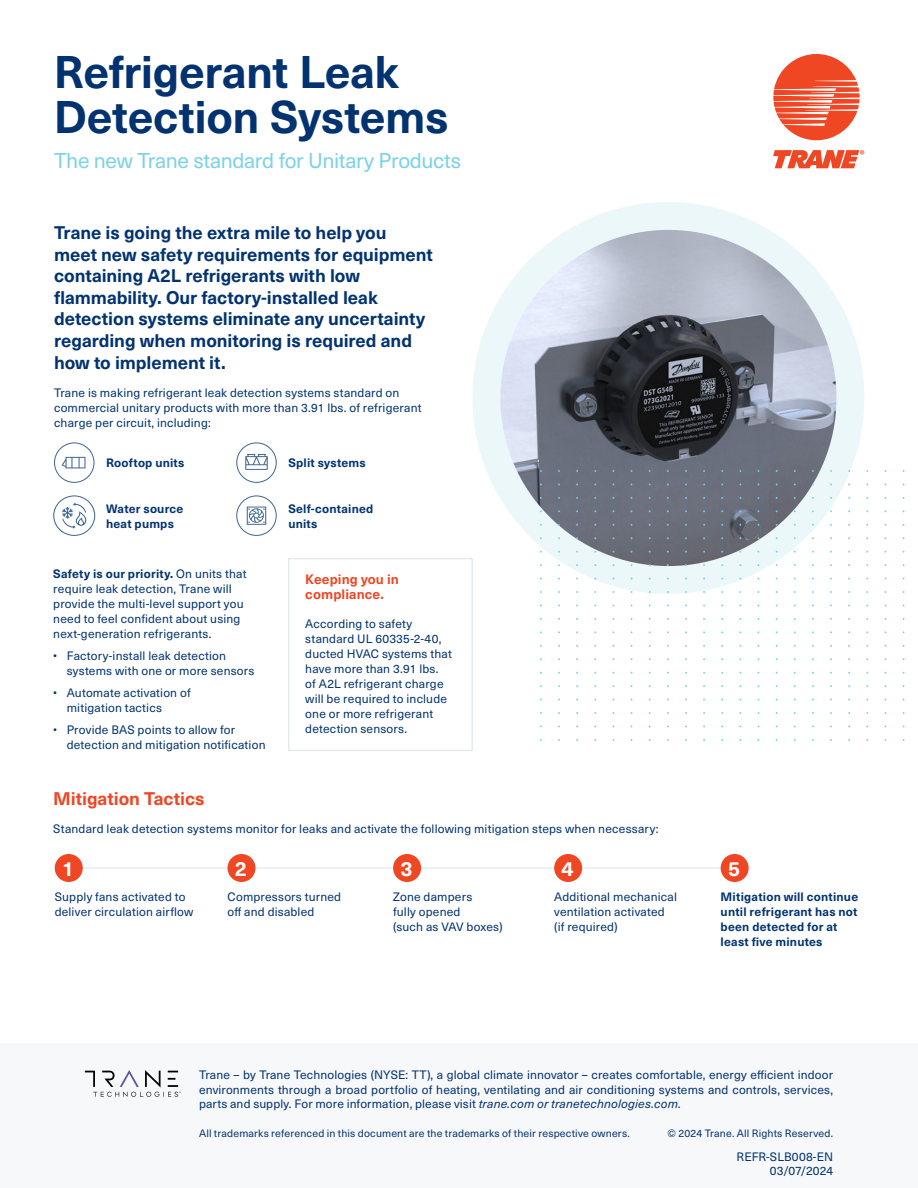
<style>
.page{position:relative;width:918px;height:1188px;background:#fff}
.page>*{position:absolute;margin:0;border:0;box-sizing:border-box;transform-origin:0 0}
.t1{font:700 45px/45px "Neue Haas Unica W1 G";letter-spacing:-.01em;color:#023370}
.t2{font:21px "Neue Haas Unica W1 G";letter-spacing:-.02em;color:#7cd1e8}
.t3{font:700 20.25px "Neue Haas Unica W1 G";color:#fff}
.t4{font:700 18px/21.6px "Neue Haas Unica W1 G";letter-spacing:-.005em;color:#023370}
.t5{font:700 18px "Neue Haas Unica W1 G";letter-spacing:-.005em;color:#ef4623}
.t6{font:700 13.5px/15px "Neue Haas Unica W1 G";letter-spacing:.01em;color:#ef4623}
.t7{font:12px/15px "Neue Haas Unica W1 G";letter-spacing:.015em;color:#023370}
.t8{font:700 12px/15px "Neue Haas Unica W1 G";letter-spacing:.02em;color:#023370}
.t9{font:10.5px "Neue Haas Unica W1 G";letter-spacing:.015em;color:#023370}
.s1{font-weight:700}
.s2{font-style:italic}
</style>
<div class="page">
<hr style="left:69px;top:868px;width:667px;height:1px;background:#dae1e9">
<svg style="left:54px;top:442px;width:41px;height:41px"></svg>
<svg style="left:236px;top:442px;width:41px;height:41px"></svg>
<svg style="left:53px;top:495px;width:42px;height:41px"></svg>
<svg style="left:236px;top:495px;width:41px;height:41px"></svg>
<div style="left:55px;top:854px;width:28px;height:28px;background:#ef4623;border-radius:50%"></div>
<div style="left:393px;top:854px;width:28px;height:28px;background:#ef4623;border-radius:50%"></div>
<div style="left:554px;top:854px;width:28px;height:28px;background:#ef4623;border-radius:50%"></div>
<div style="left:721px;top:854px;width:28px;height:28px;background:#ef4623;border-radius:50%"></div>
<div style="left:228px;top:854px;width:28px;height:28px;background:#ef4623;border-radius:50%"></div>
<div style="left:288px;top:558px;width:184px;height:193px;background:#fff;border:1px solid #dae1e9"></div>
<div style="left:473px;top:202px;width:391px;height:392px;background:#ecf7fa;border-radius:50%"></div>
<img style="left:500px;top:230px;width:337px;height:336px;border-radius:168px">
<svg style="left:773px;top:150px;width:68px;height:18px"></svg>
<svg style="left:841px;top:150px;width:23px;height:18px"></svg>
<svg style="left:773px;top:54px;width:87px;height:86px"></svg>
<div style="left:0;top:1044px;width:918px;height:144px;background:#f7f8fa"></div>
<svg style="left:85px;top:1070px;width:96px;height:27px"></svg>
<h1 class="t1" style="left:54px;top:47px;width:396px">Refrigerant Leak<br>Detection Systems</h1>
<h2 class="t2" style="left:54px;top:145px;width:409px">The new Trane standard for Unitary Products</h2>
<p class="t4" style="left:54px;top:221px;width:380px">Trane is going the extra mile to help you meet new safety requirements for equipment containing A2L refrigerants with low flammability. Our factory-installed leak detection systems eliminate any uncertainty regarding when monitoring is required and how to implement it.</p>
<p class="t7" style="left:54px;top:385px;width:369px">Trane is making refrigerant leak detection systems standard on commercial unitary products with more than 3.91 lbs. of refrigerant charge per circuit, including:</p>
<p class="t8" style="left:106px;top:455px;width:80px">Rooftop units</p>
<p class="t8" style="left:106px;top:500px;width:79px">Water source heat pumps</p>
<p class="t8" style="left:288px;top:455px;width:79px">Split systems</p>
<p class="t8" style="left:288px;top:500px;width:87px">Self-contained units</p>
<p class="t7" style="left:53px;top:566px;width:195px"><span class="s1">Safety is our priority.</span> On units that require leak detection, Trane will provide the multi-level support you need to feel confident about using next-generation refrigerants.</p>
<p class="t7" style="left:67px;top:648px;width:189px;text-indent:-14px">• Factory-install leak detection systems with one or more sensors</p>
<p class="t7" style="left:67px;top:684px;width:125px;text-indent:-14px">• Automate activation of mitigation tactics</p>
<p class="t7" style="left:67px;top:721px;width:200px;text-indent:-14px">• Provide BAS points to allow for detection and mitigation notification</p>
<p class="t6" style="left:305px;top:571px;width:95px">Keeping you in compliance.</p>
<p class="t7" style="left:305px;top:615px;width:148px">According to safety standard UL 60335-2-40, ducted HVAC systems that have more than 3.91 lbs. of A2L refrigerant charge will be required to include one or more refrigerant detection sensors.</p>
<h3 class="t5" style="left:53px;top:784px;width:153px">Mitigation Tactics</h3>
<p class="t7" style="left:53px;top:821px;width:607px">Standard leak detection systems monitor for leaks and activate the following mitigation steps when necessary:</p>
<h3 class="t3" style="left:62px;top:853px;width:14px">1</h3>
<h3 class="t3" style="left:235px;top:853px;width:14px">2</h3>
<h3 class="t3" style="left:401px;top:853px;width:14px">3</h3>
<h3 class="t3" style="left:562px;top:853px;width:14px">4</h3>
<h3 class="t3" style="left:728px;top:853px;width:14px">5</h3>
<p class="t7" style="left:55px;top:888px;width:140px">Supply fans activated to deliver circulation airflow</p>
<p class="t7" style="left:393px;top:888px;width:111px">Zone dampers<br>fully opened<br>(such as VAV boxes)</p>
<p class="t7" style="left:228px;top:888px;width:115px">Compressors turned off and disabled</p>
<p class="t7" style="left:554px;top:888px;width:124px">Additional mechanical ventilation activated (if required)</p>
<p class="t8" style="left:721px;top:888px;width:139px">Mitigation will continue until refrigerant has not been detected for at least five minutes</p>
<p class="t7" style="left:199px;top:1067px;width:636px;line-height:14.4px;text-align:justify">Trane – by Trane Technologies (NYSE: TT), a global climate innovator – creates comfortable, energy efficient indoor environments through a broad portfolio of heating, ventilating and air conditioning systems and controls, services, parts and supply. For more information, please visit <span class="s2">trane.com or tranetechnologies.com.</span></p>
<p class="t9" style="left:199px;top:1125px;width:432px">All trademarks referenced in this document are the trademarks of their respective owners.</p>
<p class="t9" style="left:668px;top:1125px;width:167px">© 2024 Trane. All Rights Reserved.</p>
<p class="t7" style="left:737px;top:1149px;width:98px;line-height:14.4px;text-align:right">REFR-SLB008-EN<br>03/07/2024</p>
</div>
